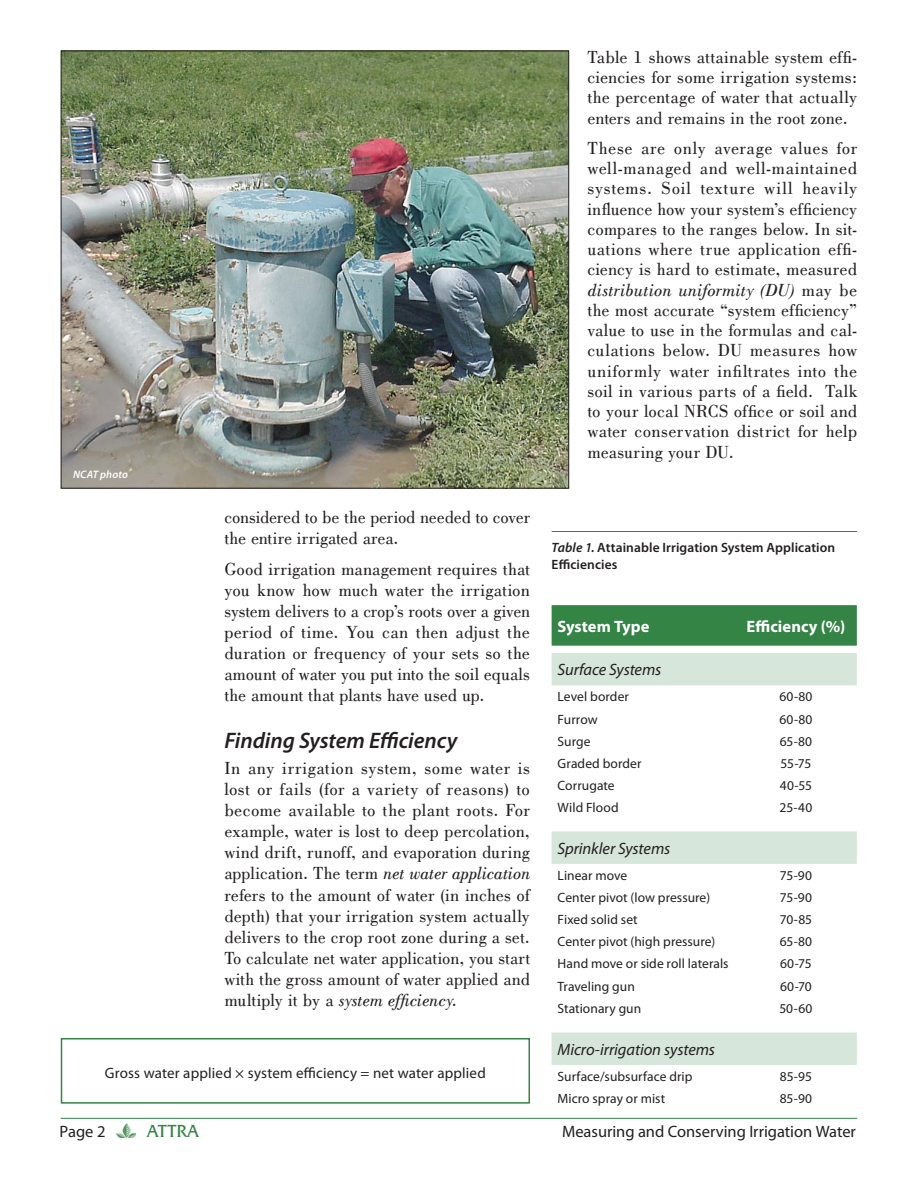
<style>
.page{position:relative;width:918px;height:1188px;background:#fff}
.page>*{position:absolute;margin:0;border:0;box-sizing:border-box;transform-origin:0 0}
.t1{font:italic 600 22.5px "Myriad Pro";letter-spacing:-.005em;color:#231f20}
.t2{font:18px/21.1px "Bodoni";letter-spacing:.01em;color:#231f20;text-align:justify}
.t3{font:18px "Friz Quadrata IT Cby BT";letter-spacing:-.01em;color:#338445}
.t4{font:italic 16.5px "Myriad Pro";letter-spacing:-.005em;color:#231f20}
.t5{font:16.5px "Myriad Pro";color:#231f20}
.t6{font:700 16.5px "Myriad Pro";letter-spacing:.005em;color:#fff}
.t7{font:15px "Myriad Pro";letter-spacing:.01em;color:#231f20}
.t8{font:13.5px "Myriad Pro";letter-spacing:.005em;color:#231f20}
.t9{font:600 13.5px/16.5px "Myriad Pro";letter-spacing:.01em;color:#231f20}
.t10{font:italic 600 10.8px "Myriad Pro";letter-spacing:.01em;color:#fff}
.s1{font-style:italic}
</style>
<div class="page">
<img style="left:116px;top:1123px;width:20px;height:14px">
<hr style="left:61px;top:1118px;width:796px;height:1px;background:#338445">
<img style="left:63px;top:53px;width:504px;height:434px">
<div style="left:552px;top:605px;width:305px;height:41px;background:#338445"></div>
<svg style="left:552px;top:653px;width:305px;height:412px"></svg>
<hr style="left:552px;top:531px;width:305px;height:1px;background:#338445">
<div style="left:61px;top:1038px;width:469px;height:66px;border:2px solid #338445"></div>
<p class="t10" style="left:73px;top:471px;width:56px">NCAT photo</p>
<p class="t2" style="left:224px;top:506px;width:307px">considered to be the period needed to cover the entire irrigated area.</p>
<p class="t2" style="left:224px;top:559px;width:307px">Good irrigation management requires that you know how much water the irrigation system delivers to a crop’s roots over a given period of time. You can then adjust the duration or frequency of your sets so the amount of water you put into the soil equals the amount that plants have used up.</p>
<p class="t1" style="left:224px;top:732px;width:235px">Finding System Efficiency</p>
<p class="t2" style="left:224px;top:758px;width:307px">In any irrigation system, some water is lost or fails (for a variety of reasons) to become available to the plant roots. For example, water is lost to deep percolation, wind drift, runoff, and evaporation during application. The term <span class="s1">net water application </span>refers to the amount of water (in inches of depth) that your irrigation system actually delivers to the crop root zone during a set.<br>To calculate net water application, you start with the gross amount of water applied and multiply it by a <span class="s1">system efficiency.</span></p>
<p class="t7" style="left:105px;top:1067px;width:383px">Gross water applied × system efficiency = net water applied</p>
<p class="t2" style="left:587px;top:47px;width:271px;line-height:20.2px">Table 1 shows attainable system effi&shy;ciencies for some irrigation systems: the percentage of water that actually enters and remains in the root zone.</p>
<p class="t2" style="left:587px;top:138px;width:271px;line-height:20.2px">These are only average values for well-managed and well-maintained systems. Soil texture will heavily influence how your system’s efficiency compares to the ranges below. In sit&shy;uations where true application effi&shy;ciency is hard to estimate, measured <span class="s1">distribution uniformity (DU)</span> may be the most accurate “system efficiency” value to use in the formulas and cal&shy;culations below. DU measures how uniformly water infi ltrates into the soil in various parts of a field. Talk to your local NRCS office or soil and water conservation district for help measuring your DU.</p>
<p class="t9" style="left:552px;top:541px;width:285px"><span class="s1">Table 1.</span> Attainable Irrigation System Application<br>Efficiencies</p>
<p class="t6" style="left:558px;top:620px;width:94px">System Type</p>
<p class="t6" style="left:747px;top:620px;width:100px">Efficiency (%)</p>
<p class="t4" style="left:558px;top:664px;width:105px">Surface Systems</p>
<p class="t8" style="left:558px;top:692px;width:73px">Level border</p>
<p class="t8" style="left:779px;top:692px;width:35px">60-80</p>
<p class="t8" style="left:558px;top:714px;width:42px">Furrow</p>
<p class="t8" style="left:779px;top:714px;width:35px">60-80</p>
<p class="t8" style="left:558px;top:736px;width:34px">Surge</p>
<p class="t8" style="left:780px;top:736px;width:34px">65-80</p>
<p class="t8" style="left:558px;top:758px;width:86px">Graded border</p>
<p class="t8" style="left:781px;top:758px;width:32px">55-75</p>
<p class="t8" style="left:558px;top:780px;width:59px">Corrugate</p>
<p class="t8" style="left:780px;top:780px;width:34px">40-55</p>
<p class="t8" style="left:558px;top:802px;width:63px">Wild Flood</p>
<p class="t8" style="left:780px;top:802px;width:34px">25-40</p>
<p class="t4" style="left:558px;top:842px;width:114px">Sprinkler Systems</p>
<p class="t8" style="left:558px;top:870px;width:71px">Linear move</p>
<p class="t8" style="left:780px;top:870px;width:34px">75-90</p>
<p class="t8" style="left:558px;top:892px;width:154px">Center pivot (low pressure)</p>
<p class="t8" style="left:780px;top:892px;width:34px">75-90</p>
<p class="t8" style="left:558px;top:915px;width:82px">Fixed solid set</p>
<p class="t8" style="left:780px;top:915px;width:34px">70-85</p>
<p class="t8" style="left:558px;top:937px;width:159px">Center pivot (high pressure)</p>
<p class="t8" style="left:780px;top:937px;width:34px">65-80</p>
<p class="t8" style="left:558px;top:959px;width:173px">Hand move or side roll laterals</p>
<p class="t8" style="left:780px;top:959px;width:33px">60-75</p>
<p class="t8" style="left:558px;top:981px;width:79px">Traveling gun</p>
<p class="t8" style="left:780px;top:981px;width:33px">60-70</p>
<p class="t8" style="left:558px;top:1003px;width:85px">Stationary gun</p>
<p class="t8" style="left:779px;top:1003px;width:35px">50-60</p>
<p class="t4" style="left:558px;top:1043px;width:159px">Micro-irrigation systems</p>
<p class="t8" style="left:558px;top:1071px;width:136px">Surface/subsurface drip</p>
<p class="t8" style="left:780px;top:1071px;width:34px">85-95</p>
<p class="t8" style="left:558px;top:1094px;width:109px">Micro spray or mist</p>
<p class="t8" style="left:780px;top:1094px;width:34px">85-90</p>
<p class="t5" style="left:60px;top:1126px;width:47px">Page 2</p>
<p class="t3" style="left:147px;top:1120px;width:53px">ATTRA</p>
<p class="t5" style="left:562px;top:1125px;width:295px">Measuring and Conserving Irrigation Water</p>
</div>
